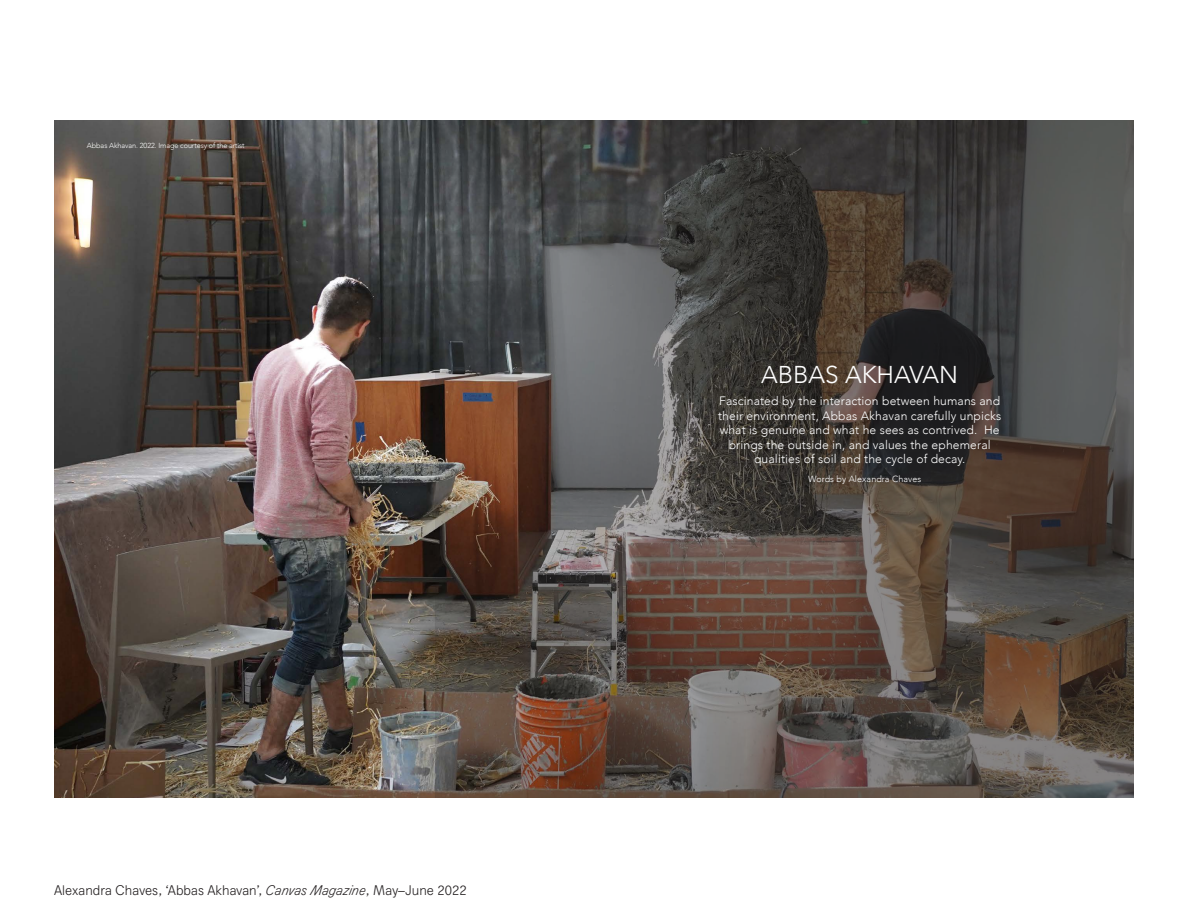
<style>
.page{position:relative;width:1188px;height:918px;background:#fff}
.page>*{position:absolute;margin:0;border:0;box-sizing:border-box;transform-origin:0 0}
.t1{font:300 24.3px "Avenir";color:#fff}
.t2{font:300 13.5px "Agipo";color:#231f20}
.t3{font:300 12.15px/14.5px "Avenir";letter-spacing:.01em;color:#fff;text-align:center}
.t4{font:300 8.85px "Avenir";letter-spacing:.01em;color:#fff}
.t5{font:300 7.35px "Avenir";letter-spacing:-.01em;color:#fff}
.s1{font-style:italic}
</style>
<div class="page">
<img style="left:54px;top:120px;width:381px;height:678px">
<svg style="left:435px;top:120px;width:699px;height:678px;background:#524a44"></svg>
<p class="t5" style="left:87px;top:142px;width:159px">Abbas Akhavan. 2022. Image courtesy of the artist</p>
<p class="t2" style="left:54px;top:880px;width:414px">Alexandra Chaves, ‘Abbas Akhavan’, <span class="s1">Canvas Magazine</span>, May–June 2022</p>
<p class="t1" style="left:761px;top:360px;width:198px">ABBAS AKHAVAN</p>
<p class="t3" style="left:718px;top:393px;width:285px">Fascinated by the interaction between humans and their environment, Abbas Akhavan carefully unpicks what is genuine and what he sees as contrived. He brings the outside in, and values the ephemeral qualities of soil and the cycle of decay.</p>
<p class="t4" style="left:808px;top:474px;width:115px">Words by Alexandra Chaves</p>
</div>
